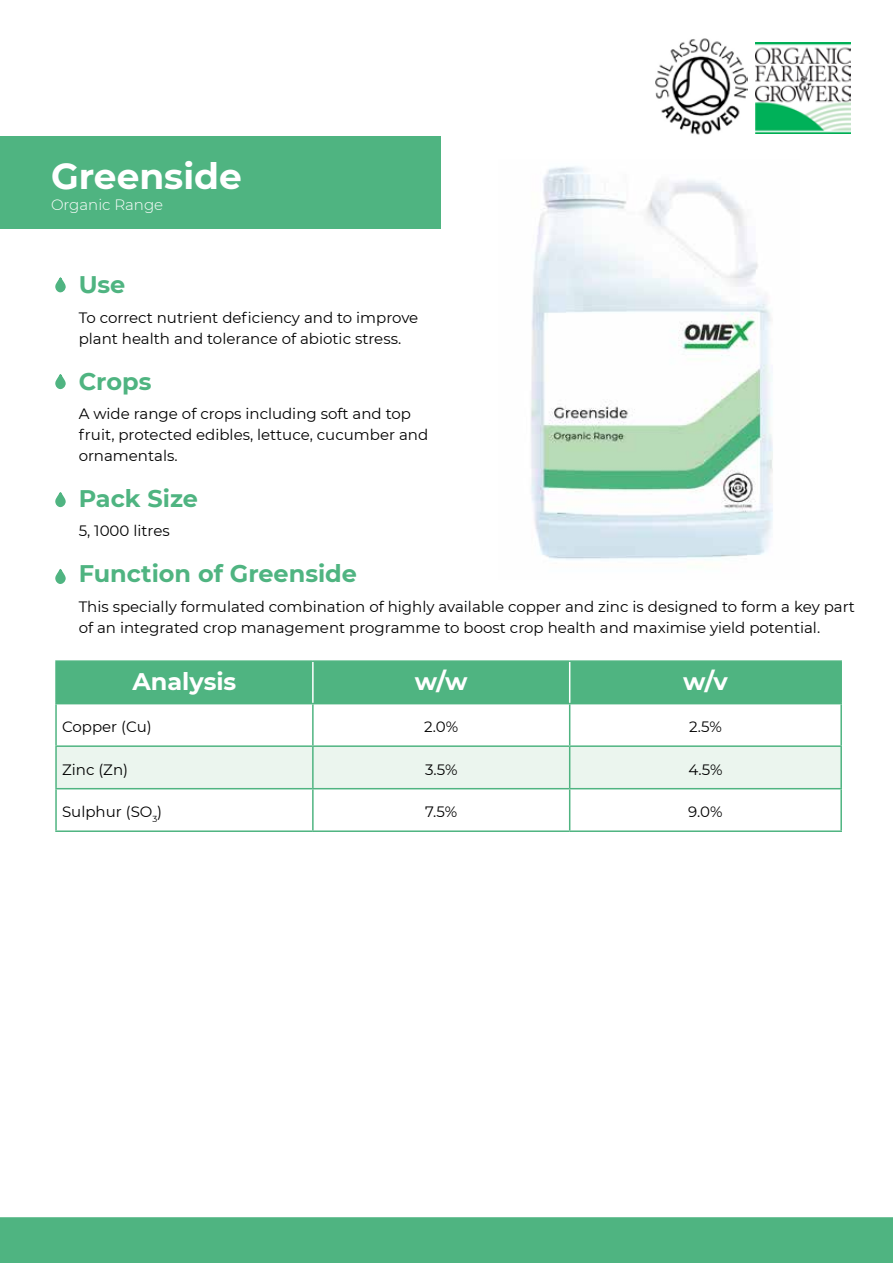
<style>
.page{position:relative;width:893px;height:1263px;background:#fff}
.page>*{position:absolute;margin:0;border:0;box-sizing:border-box;transform-origin:0 0}
.t1{font:700 36px "Montserrat";color:#fff}
.t2{font:700 24px "Montserrat";color:#4fb481}
.t3{font:700 24px "Montserrat";color:#fff}
.t4{font:15px/21px "Montserrat";color:#000}
.t5{font:300 15px "Montserrat";color:#fff}
</style>
<div class="page">
<div style="left:0;top:1116px;width:893px;height:147px;background:#4fb481"></div>
<div style="left:0;top:1116px;width:893px;height:101px;background:#fff"></div>
<img style="left:755px;top:43px;width:95px;height:90px">
<svg style="left:55px;top:374px;width:11px;height:16px"></svg>
<svg style="left:55px;top:277px;width:11px;height:16px"></svg>
<svg style="left:55px;top:492px;width:11px;height:16px"></svg>
<div style="left:0;top:136px;width:440px;height:92px;background:#4fb481"></div>
<div style="left:57px;top:662px;width:783px;height:41px;background:#4fb481"></div>
<div style="left:57px;top:747px;width:783px;height:41px;background:#ebf5ee"></div>
<hr style="left:312px;top:662px;width:2px;height:41px;background:#fff">
<hr style="left:569px;top:662px;width:1px;height:41px;background:#fff">
<hr style="left:55px;top:660px;width:258px;height:2px;background:#4fb481">
<hr style="left:55px;top:662px;width:2px;height:41px;background:#4fb481">
<hr style="left:313px;top:660px;width:257px;height:2px;background:#4fb481">
<hr style="left:570px;top:660px;width:272px;height:2px;background:#4fb481">
<hr style="left:840px;top:662px;width:2px;height:41px;background:#4fb481">
<hr style="left:55px;top:703px;width:258px;height:1px;background:#4fb481">
<hr style="left:55px;top:704px;width:2px;height:41px;background:#4fb481">
<hr style="left:313px;top:703px;width:257px;height:1px;background:#4fb481">
<hr style="left:312px;top:704px;width:2px;height:41px;background:#4fb481">
<hr style="left:570px;top:703px;width:272px;height:1px;background:#4fb481">
<hr style="left:569px;top:704px;width:1px;height:41px;background:#4fb481">
<hr style="left:840px;top:704px;width:2px;height:41px;background:#4fb481">
<hr style="left:55px;top:745px;width:258px;height:2px;background:#4fb481">
<hr style="left:55px;top:747px;width:2px;height:41px;background:#4fb481">
<hr style="left:313px;top:745px;width:257px;height:2px;background:#4fb481">
<hr style="left:312px;top:747px;width:2px;height:41px;background:#4fb481">
<hr style="left:570px;top:745px;width:272px;height:2px;background:#4fb481">
<hr style="left:569px;top:747px;width:1px;height:41px;background:#4fb481">
<hr style="left:840px;top:747px;width:2px;height:41px;background:#4fb481">
<hr style="left:55px;top:788px;width:258px;height:1px;background:#4fb481">
<hr style="left:55px;top:789px;width:2px;height:41px;background:#4fb481">
<hr style="left:313px;top:788px;width:257px;height:1px;background:#4fb481">
<hr style="left:312px;top:789px;width:2px;height:41px;background:#4fb481">
<hr style="left:570px;top:788px;width:272px;height:1px;background:#4fb481">
<hr style="left:569px;top:789px;width:1px;height:41px;background:#4fb481">
<hr style="left:840px;top:789px;width:2px;height:41px;background:#4fb481">
<hr style="left:55px;top:830px;width:258px;height:2px;background:#4fb481">
<hr style="left:313px;top:830px;width:257px;height:2px;background:#4fb481">
<hr style="left:570px;top:830px;width:272px;height:2px;background:#4fb481">
<svg style="left:55px;top:569px;width:11px;height:15px"></svg>
<img style="left:655px;top:38px;width:92px;height:97px">
<img style="left:531px;top:166px;width:242px;height:394px">
<h1 class="t1" style="left:51px;top:150px;width:192px">Greenside</h1>
<p class="t5" style="left:51px;top:194px;width:114px">Organic Range</p>
<h2 class="t2" style="left:79px;top:267px;width:48px">Use</h2>
<p class="t4" style="left:79px;top:306px;width:341px">To correct nutrient deficiency and to improve plant health and tolerance of abiotic stress.</p>
<h2 class="t2" style="left:79px;top:364px;width:74px">Crops</h2>
<p class="t4" style="left:79px;top:403px;width:351px">A wide range of crops including soft and top fruit, protected edibles, lettuce, cucumber and ornamentals.</p>
<h2 class="t2" style="left:79px;top:481px;width:121px">Pack Size</h2>
<p class="t4" style="left:79px;top:520px;width:93px">5, 1000 litres</p>
<h2 class="t2" style="left:79px;top:556px;width:280px">Function of Greenside</h2>
<p class="t4" style="left:79px;top:595px;width:778px">This specially formulated combination of highly available copper and zinc is designed to form a key part of an integrated crop management programme to boost crop health and maximise yield potential.</p>
<h2 class="t3" style="left:132px;top:664px;width:105px">Analysis</h2>
<h2 class="t3" style="left:415px;top:664px;width:54px">w/w</h2>
<h2 class="t3" style="left:683px;top:664px;width:46px">w/v</h2>
<p class="t4" style="left:62px;top:716px;width:91px">Copper (Cu)</p>
<p class="t4" style="left:424px;top:716px;width:36px">2.0%</p>
<p class="t4" style="left:689px;top:716px;width:34px">2.5%</p>
<p class="t4" style="left:62px;top:758px;width:68px">Zinc (Zn)</p>
<p class="t4" style="left:425px;top:758px;width:34px">3.5%</p>
<p class="t4" style="left:688px;top:758px;width:36px">4.5%</p>
<p class="t4" style="left:62px;top:801px;width:102px">Sulphur (SO<sub>3</sub>)</p>
<p class="t4" style="left:425px;top:801px;width:33px">7.5%</p>
<p class="t4" style="left:688px;top:801px;width:36px">9.0%</p>
</div>
